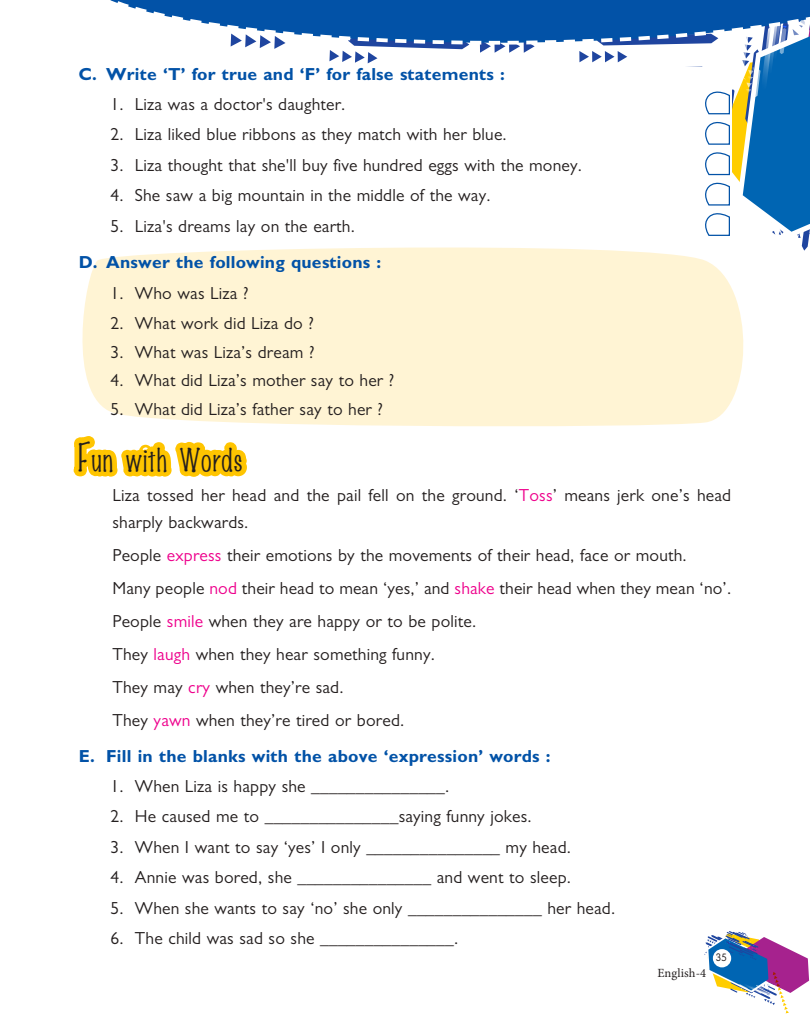
<style>
.page{position:relative;width:810px;height:1035px;background:#fff}
.page>*{position:absolute;margin:0;border:0;box-sizing:border-box;transform-origin:0 0}
.t1{font:28.75px "Marker Fine Point";letter-spacing:.04em;color:#241f1f;scale:1.1 1}
.t2{font:17.5px/32.9px "Gill Sans MT Pro";letter-spacing:.01em;color:#241f1f}
.t3{font:700 17.5px "Gill Sans MT Pro";letter-spacing:.01em;color:#0252a7}
.t4{font:12.5px "Minion Pro";letter-spacing:.01em;color:#241f1f}
.t5{font:10px "B Preplay";color:#241f1f}
.s1{font-size:36.25px}
.s2{color:#ee008c}
</style>
<div class="page">
<svg style="left:705px;top:931px;width:104px;height:83px"></svg>
<div style="left:713px;top:949px;width:18px;height:18px;background:#fff;border-radius:50%"></div>
<div style="left:82px;top:251px;width:662px;height:176px;background:#fff4d4"></div>
<svg style="left:110px;top:0;width:700px;height:251px"></svg>
<svg style="left:73px;top:340px;width:182px;height:137px"></svg>
<p class="t3" style="left:79px;top:63px;width:428px">C. Write ‘T’ for true and ‘F’ for false statements :</p>
<p class="t2" style="left:110px;top:87px;width:237px">1. Liza was a doctor's daughter.</p>
<p class="t2" style="left:110px;top:118px;width:398px">2. Liza liked blue ribbons as they match with her blue.</p>
<p class="t2" style="left:110px;top:148px;width:473px">3. Liza thought that she'll buy five hundred eggs with the money.</p>
<p class="t2" style="left:110px;top:179px;width:382px">4. She saw a big mountain in the middle of the way.</p>
<p class="t2" style="left:110px;top:209px;width:246px">5. Liza's dreams lay on the earth.</p>
<p class="t3" style="left:79px;top:252px;width:304px">D. Answer the following questions :</p>
<p class="t2" style="left:110px;top:276px;width:140px">1. Who was Liza ?</p>
<p class="t2" style="left:110px;top:307px;width:205px">2. What work did Liza do ?</p>
<p class="t2" style="left:110px;top:335px;width:206px">3. What was Liza’s dream ?</p>
<p class="t2" style="left:110px;top:364px;width:285px">4. What did Liza’s mother say to her ?</p>
<p class="t2" style="left:110px;top:392px;width:274px">5. What did Liza’s father say to her ?</p>
<h1 class="t1" style="left:79px;top:441px;width:151px"><span class="s1">F</span>un with Words</h1>
<p class="t2" style="left:112px;top:481px;width:620px;line-height:27.5px">Liza tossed her head and the pail fell on the ground. ‘<span class="s2">Toss</span>’ means jerk one’s head sharply backwards.</p>
<p class="t2" style="left:113px;top:539px;width:620px">People <span class="s2">express</span> their emotions by the movements of their head, face or mouth.<br>Many people <span class="s2">nod</span> their head to mean ‘yes,’ and <span class="s2">shake</span> their head when they mean ‘no’.<br>People <span class="s2">smile</span> when they are happy or to be polite.<br>They <span class="s2">laugh</span> when they hear something funny.<br>They may <span class="s2">cry</span> when they’re sad.<br>They <span class="s2">yawn</span> when they’re tired or bored.</p>
<p class="t3" style="left:79px;top:745px;width:473px">E. Fill in the blanks with the above ‘expression’ words :</p>
<p class="t2" style="left:110px;top:770px;width:340px">1. When Liza is happy she _______________.</p>
<p class="t2" style="left:110px;top:800px;width:423px">2. He caused me to _______________saying funny jokes.</p>
<p class="t2" style="left:110px;top:830px;width:462px">3. When I want to say ‘yes’ I only _______________ my head.</p>
<p class="t2" style="left:110px;top:861px;width:462px">4. Annie was bored, she _______________ and went to sleep.</p>
<p class="t2" style="left:110px;top:891px;width:506px">5. When she wants to say ‘no’ she only _______________ her head.</p>
<p class="t2" style="left:110px;top:922px;width:349px">6. The child was sad so she _______________.</p>
<p class="t4" style="left:657px;top:965px;width:50px">English-4</p>
<p class="t5" style="left:717px;top:952px;width:12px">35</p>
</div>
